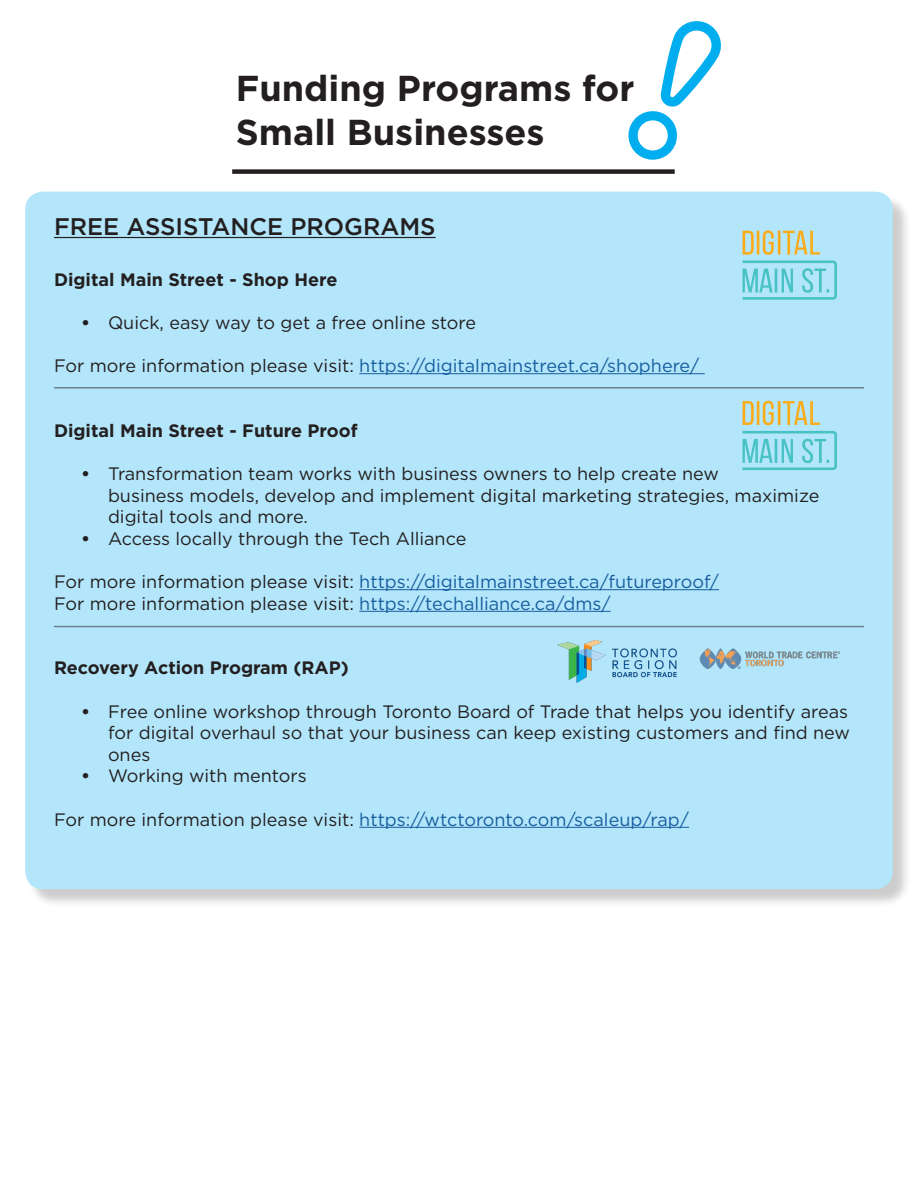
<style>
.page{position:relative;width:918px;height:1188px;background:#fff}
.page>*{position:absolute;margin:0;border:0;box-sizing:border-box;transform-origin:0 0}
.t1{font:700 36px "Gotham";color:#231f20}
.heading{font:500 24px "Gotham";color:#231f20}
.t2{font:18px/21.6px "Gotham";color:#231f20}
.t3{font:18px "Gotham";color:#175d9e}
.t4{font:700 18px "Gotham";color:#231f20}
.s1{font-weight:700}
.s2{color:#231f20}
.s3{color:#175d9e}
</style>
<div class="page">
<div style="left:27px;top:194px;width:884px;height:714px;background:#231f20;opacity:.75"></div>
<div style="left:25px;top:192px;width:868px;height:697px;background:#b3e6fa;border-radius:18px"></div>
<hr style="left:54px;top:237px;width:382px;height:1px;background:#231f20">
<hr style="left:359px;top:373px;width:346px;height:1px;background:#175d9e">
<hr style="left:359px;top:589px;width:360px;height:1px;background:#175d9e">
<hr style="left:359px;top:611px;width:252px;height:1px;background:#175d9e">
<hr style="left:359px;top:827px;width:330px;height:1px;background:#175d9e">
<hr style="left:54px;top:387px;width:810px;height:1px;background:#231f20">
<svg style="left:628px;top:21px;width:93px;height:139px"></svg>
<div style="left:232px;top:169px;width:443px;height:5px;background:#231f20"></div>
<svg style="left:742px;top:230px;width:95px;height:70px"></svg>
<img style="left:557px;top:640px;width:282px;height:42px">
<svg style="left:743px;top:401px;width:77px;height:24px"></svg>
<svg style="left:742px;top:431px;width:95px;height:39px"></svg>
<hr style="left:54px;top:626px;width:810px;height:1px;background:#231f20">
<p class="t1" style="left:236px;top:65px;width:400px">Funding Programs for</p>
<p class="t1" style="left:236px;top:108px;width:310px">Small Businesses</p>
<p class="heading" style="left:54px;top:211px;width:383px">FREE ASSISTANCE PROGRAMS</p>
<p class="t4" style="left:54px;top:267px;width:285px">Digital Main Street - Shop Here</p>
<p class="t2" style="left:81px;top:311px;width:397px"><span class="s1">•</span> Quick, easy way to get a free online store</p>
<p class="t3" style="left:54px;top:354px;width:647px"><span class="s2">For more information please visit:</span> https://digitalmainstreet.ca/shophere/</p>
<p class="t4" style="left:54px;top:418px;width:305px">Digital Main Street - Future Proof</p>
<p class="t2" style="left:108px;top:462px;width:713px;text-indent:-27px"><span class="s1">•</span> Transformation team works with business owners to help create new<br>business models, develop and implement digital marketing strategies, maximize digital tools and more.</p>
<p class="t2" style="left:81px;top:527px;width:387px"><span class="s1">•</span> Access locally through the Tech Alliance</p>
<p class="t3" style="left:54px;top:570px;width:667px"><span class="s2">For more information please visit:</span> https://digitalmainstreet.ca/futureproof/</p>
<p class="t2" style="left:54px;top:592px;width:558px">For more information please visit: <span class="s3">https://techalliance.ca/dms/</span></p>
<p class="t4" style="left:54px;top:656px;width:296px">Recovery Action Program (RAP)</p>
<p class="t2" style="left:108px;top:700px;width:743px;text-align:justify;text-indent:-27px"><span class="s1">•</span> Free online workshop through Toronto Board of Trade that helps you identify areas for digital overhaul so that your business can keep existing customers and find new ones</p>
<p class="t2" style="left:81px;top:765px;width:227px"><span class="s1">•</span> Working with mentors</p>
<p class="t3" style="left:54px;top:808px;width:637px"><span class="s2">For more information please visit:</span> https://wtctoronto.com/scaleup/rap/</p>
</div>
